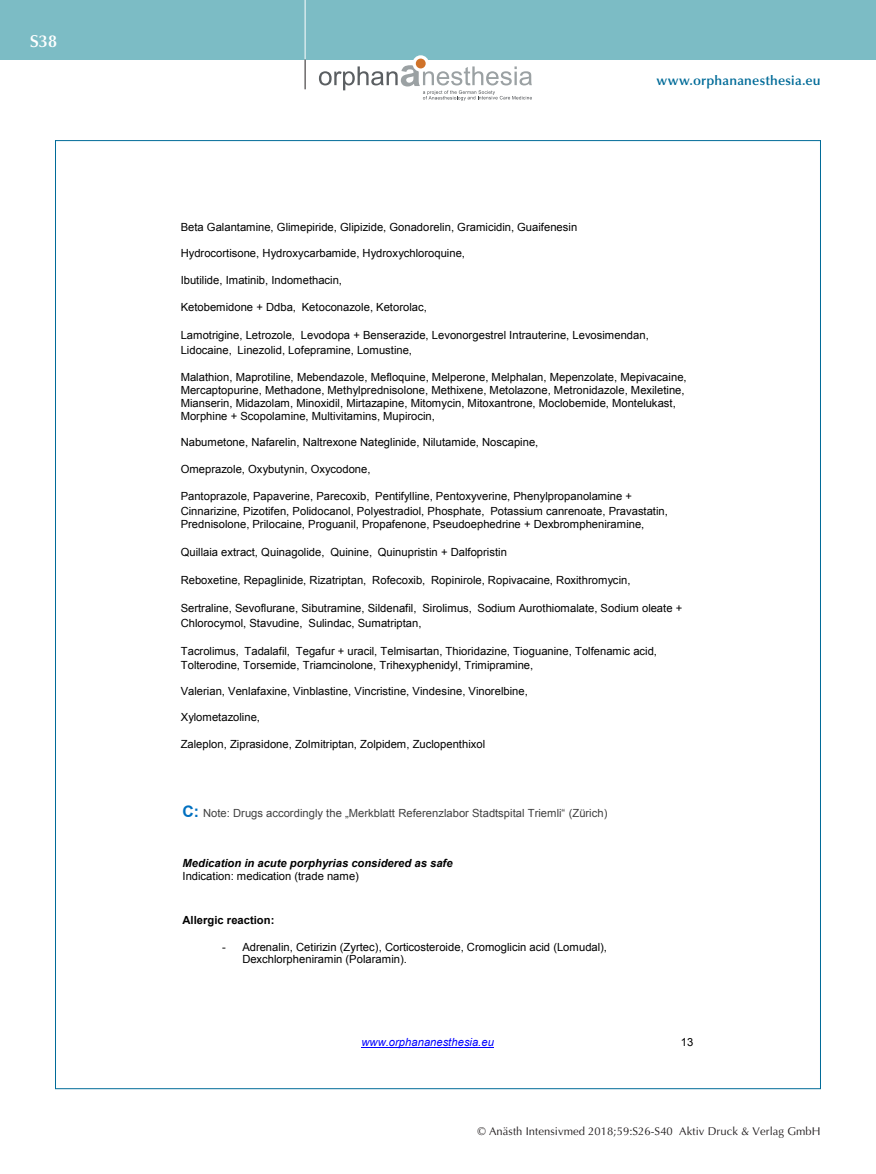
<style>
.page{position:relative;width:876px;height:1174px;background:#fff}
.page>*{position:absolute;margin:0;border:0;box-sizing:border-box;transform-origin:0 0}
.t1{font:600 17.25px "Optima";color:#fff}
.t2{font:600 13.5px "Optima";letter-spacing:.015em;color:#006b98}
.t3{font:11.25px/12.9px "Arial";color:#000}
.t4{font:11.25px "Arial";color:#404040}
.t5{font:11.25px "Optima";letter-spacing:.005em;color:#231f20}
.t6{font:italic 700 11.25px "Arial";color:#000}
.t7{font:italic 11.25px "Arial";color:#00f}
.t8{font:700 11.25px "Arial";color:#000}
.s1{font-weight:700;font-size:15.75px;color:#0070c0}
</style>
<div class="page">
<div style="left:0;top:0;width:876px;height:60px;background:#7cbcc5"></div>
<hr style="left:305px;top:0;width:1px;height:60px;background:#fff">
<svg style="left:305px;top:60px;width:1px;height:29px"></svg>
<svg style="left:412px;top:55px;width:17px;height:17px"></svg>
<div style="left:416px;top:59px;width:10px;height:9px;background:#d0732a;border-radius:50%"></div>
<svg style="left:319px;top:65px;width:213px;height:35px"></svg>
<hr style="left:361px;top:1047px;width:133px;height:1px;background:#00f">
<h1 class="t1" style="left:30px;top:31px;width:29px">S38</h1>
<p class="t2" style="left:656px;top:73px;width:166px">www.orphananesthesia.eu</p>
<p class="t3" style="left:181px;top:220px;width:398px">Beta Galantamine, Glimepiride, Glipizide, Gonadorelin, Gramicidin, Guaifenesin</p>
<p class="t3" style="left:181px;top:247px;width:286px">Hydrocortisone, Hydroxycarbamide, Hydroxychloroquine,</p>
<p class="t3" style="left:181px;top:273px;width:163px">Ibutilide, Imatinib, Indomethacin,</p>
<p class="t3" style="left:181px;top:301px;width:248px">Ketobemidone + Ddba, Ketoconazole, Ketorolac,</p>
<p class="t3" style="left:181px;top:328px;width:470px;line-height:14.5px">Lamotrigine, Letrozole, Levodopa + Benserazide, Levonorgestrel Intrauterine, Levosimendan,<br>Lidocaine, Linezolid, Lofepramine, Lomustine,</p>
<p class="t3" style="left:181px;top:370px;width:507px">Malathion, Maprotiline, Mebendazole, Mefloquine, Melperone, Melphalan, Mepenzolate, Mepivacaine, Mercaptopurine, Methadone, Methylprednisolone, Methixene, Metolazone, Metronidazole, Mexiletine, Mianserin, Midazolam, Minoxidil, Mirtazapine, Mitomycin, Mitoxantrone, Moclobemide, Montelukast, Morphine + Scopolamine, Multivitamins, Mupirocin,</p>
<p class="t3" style="left:181px;top:436px;width:359px">Nabumetone, Nafarelin, Naltrexone Nateglinide, Nilutamide, Noscapine,</p>
<p class="t3" style="left:181px;top:462px;width:191px">Omeprazole, Oxybutynin, Oxycodone,</p>
<p class="t3" style="left:181px;top:489px;width:489px;line-height:14.1px">Pantoprazole, Papaverine, Parecoxib, Pentifylline, Pentoxyverine, Phenylpropanolamine +<br>Cinnarizine, Pizotifen, Polidocanol, Polyestradiol, Phosphate, Potassium canrenoate, Pravastatin,<br>Prednisolone, Prilocaine, Proguanil, Propafenone, Pseudoephedrine + Dexbrompheniramine,</p>
<p class="t3" style="left:181px;top:545px;width:328px">Quillaia extract, Quinagolide, Quinine, Quinupristin + Dalfopristin</p>
<p class="t3" style="left:181px;top:573px;width:451px">Reboxetine, Repaglinide, Rizatriptan, Rofecoxib, Ropinirole, Ropivacaine, Roxithromycin,</p>
<p class="t3" style="left:181px;top:601px;width:503px;line-height:14.5px">Sertraline, Sevoflurane, Sibutramine, Sildenafil, Sirolimus, Sodium Aurothiomalate, Sodium oleate +<br>Chlorocymol, Stavudine, Sulindac, Sumatriptan,</p>
<p class="t3" style="left:181px;top:644px;width:478px;line-height:13.6px">Tacrolimus, Tadalafil, Tegafur + uracil, Telmisartan, Thioridazine, Tioguanine, Tolfenamic acid,<br>Tolterodine, Torsemide, Triamcinolone, Trihexyphenidyl, Trimipramine,</p>
<p class="t3" style="left:181px;top:684px;width:349px">Valerian, Venlafaxine, Vinblastine, Vincristine, Vindesine, Vinorelbine,</p>
<p class="t3" style="left:181px;top:711px;width:81px">Xylometazoline,</p>
<p class="t3" style="left:181px;top:737px;width:306px">Zaleplon, Ziprasidone, Zolmitriptan, Zolpidem, Zuclopenthixol</p>
<p class="t4" style="left:183px;top:807px;width:426px"><span class="s1">C:</span> Note: Drugs accordingly the „Merkblatt Referenzlabor Stadtspital Triemli“ (Zürich)</p>
<p class="t6" style="left:183px;top:856px;width:271px">Medication in acute porphyrias considered as safe</p>
<p class="t3" style="left:183px;top:869px;width:178px">Indication: medication (trade name)</p>
<p class="t8" style="left:183px;top:913px;width:93px">Allergic reaction:</p>
<p class="t3" style="left:242px;top:940px;width:366px;text-indent:-20px">- Adrenalin, Cetirizin (Zyrtec), Corticosteroide, Cromoglicin acid (Lomudal),<br>Dexchlorpheniramin (Polaramin).</p>
<p class="t7" style="left:361px;top:1036px;width:134px">www.orphananesthesia.eu</p>
<p class="t3" style="left:681px;top:1035px;width:14px">13</p>
<p class="t5" style="left:477px;top:1125px;width:345px">© Anästh Intensivmed 2018;59:S26-S40 Aktiv Druck &amp; Verlag GmbH</p>
</div>
